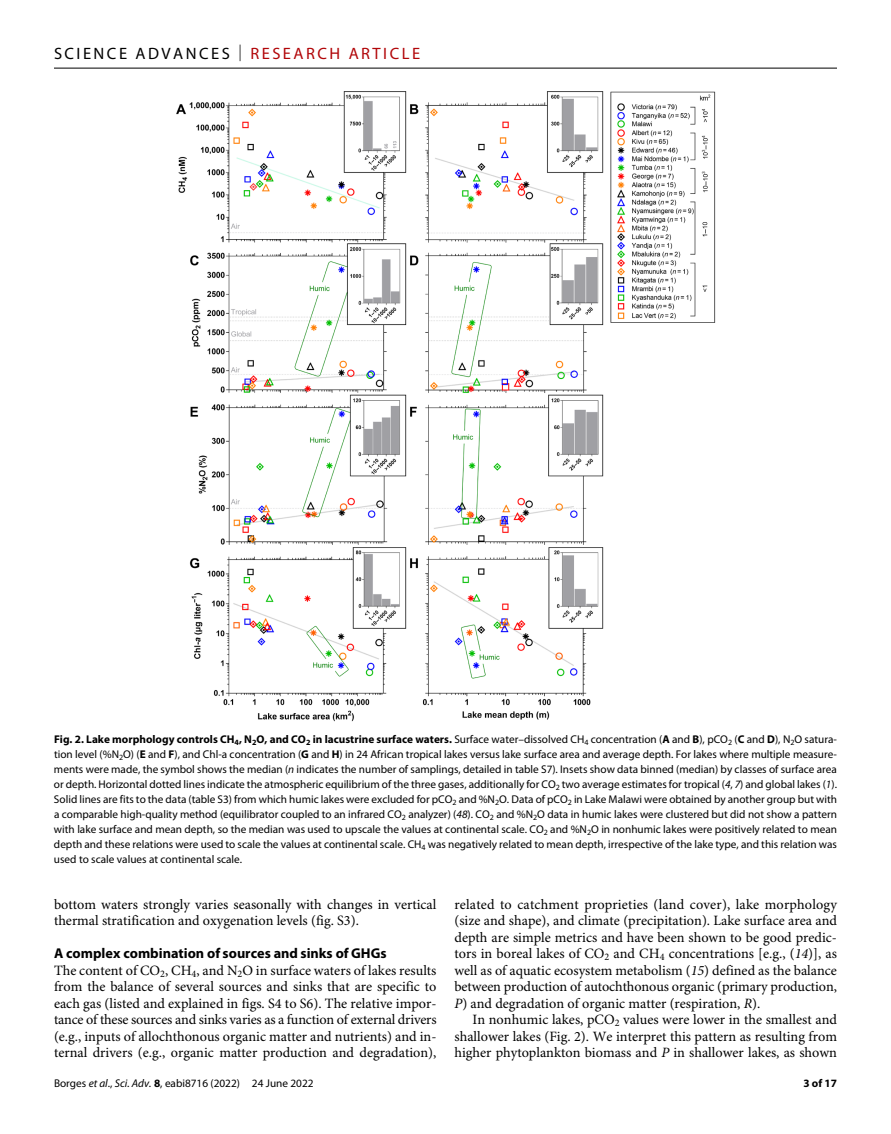
<style>
.page{position:relative;width:891px;height:1134px;background:#fff}
.page>*{position:absolute;margin:0;border:0;box-sizing:border-box;transform-origin:0 0}
.t1{font:16.5px "Myriad Pro";letter-spacing:.15em;color:#000}
.t2{font:14.25px/16.5px "Minion Pro";color:#000;text-align:justify}
.t3{font:700 14.25px "Myriad Pro";color:#000}
.t4{font:11.25px/15px "Myriad Pro";color:#000;text-align:justify}
.t5{font:700 11.25px "Myriad Pro";color:#000}
.s1{font-weight:300}
.s2{color:#b10508}
.s3{font-weight:700}
.s4{font-style:italic}
</style>
<div class="page">
<hr style="left:54px;top:68px;width:783px;height:1px;background:#000">
<img style="left:176px;top:91px;width:540px;height:631px">
<h1 class="t1" style="left:54px;top:40px;width:368px">SCIENCE ADVANCES <span class="s1">|</span> <span class="s2">RESEARCH ARTICLE</span></h1>
<p class="t4" style="left:54px;top:732px;width:785px"><span class="s3">Fig. 2. Lake morphology controls CH</span><sub>4</sub><span class="s3">, N</span><sub>2</sub><span class="s3">O, and CO</span><sub>2</sub> <span class="s3">in lacustrine surface waters.</span> Surface water–dissolved CH<sub>4</sub> concentration (<span class="s3">A</span> and <span class="s3">B</span>), pCO<sub>2</sub> (<span class="s3">C</span> and <span class="s3">D</span>), N<sub>2</sub>O satura&shy;tion level (%N<sub>2</sub>O) (<span class="s3">E</span> and <span class="s3">F</span>), and Chl-a concentration (<span class="s3">G</span> and <span class="s3">H</span>) in 24 African tropical lakes versus lake surface area and average depth. For lakes where multiple measure&shy;ments were made, the symbol shows the median (<span class="s4">n</span> indicates the number of samplings, detailed in table S7). Insets show data binned (median) by classes of surface area or depth. Horizontal dotted lines indicate the atmospheric equilibrium of the three gases, additionally for CO<sub>2</sub> two average estimates for tropical (<span class="s4">4</span>, <span class="s4">7</span>) and global lakes (<span class="s4">1</span>).<br>Solid lines are fits to the data (table S3) from which humic lakes were excluded for pCO<sub>2</sub> and %N<sub>2</sub>O. Data of pCO<sub>2</sub> in Lake Malawi were obtained by another group but with a comparable high-quality method (equilibrator coupled to an infrared CO<sub>2</sub> analyzer) (<span class="s4">48</span>). CO<sub>2</sub> and %N<sub>2</sub>O data in humic lakes were clustered but did not show a pattern with lake surface and mean depth, so the median was used to upscale the values at continental scale. CO<sub>2</sub> and %N<sub>2</sub>O in nonhumic lakes were positively related to mean depth and these relations were used to scale the values at continental scale. CH<sub>4</sub> was negatively related to mean depth, irrespective of the lake type, and this relation was used to scale values at continental scale.</p>
<p class="t2" style="left:54px;top:897px;width:384px">bottom waters strongly varies seasonally with changes in vertical thermal stratification and oxygenation levels (fig. S3).</p>
<p class="t3" style="left:54px;top:942px;width:334px">A complex combination of sources and sinks of GHGs</p>
<p class="t2" style="left:54px;top:963px;width:384px">The content of CO<sub>2</sub>, CH<sub>4</sub>, and N<sub>2</sub>O in surface waters of lakes results from the balance of several sources and sinks that are specific to each gas (listed and explained in figs. S4 to S6). The relative impor&shy;tance of these sources and sinks varies as a function of external drivers (e.g., inputs of allochthonous organic matter and nutrients) and in&shy;ternal drivers (e.g., organic matter production and degradation),</p>
<p class="t4" style="left:54px;top:1076px;width:261px">Borges <span class="s4">et al</span>., <span class="s4">Sci. Adv.</span> <span class="s3">8</span>, eabi8716 (2022) 24 June 2022</p>
<p class="t2" style="left:454px;top:897px;width:384px">related to catchment proprieties (land cover), lake morphology (size and shape), and climate (precipitation). Lake surface area and depth are simple metrics and have been shown to be good predic&shy;tors in boreal lakes of CO<sub>2</sub> and CH<sub>4</sub> concentrations [e.g., (<span class="s4">14</span>)], as well as of aquatic ecosystem metabolism (<span class="s4">15</span>) defined as the balance between production of autochthonous organic (primary production, <span class="s4">P</span>) and degradation of organic matter (respiration, <span class="s4">R</span>).</p>
<p class="t2" style="left:455px;top:1013px;width:384px;text-indent:18px">In nonhumic lakes, pCO<sub>2</sub> values were lower in the smallest and shallower lakes (Fig. 2). We interpret this pattern as resulting from higher phytoplankton biomass and <span class="s4">P</span> in shallower lakes, as shown</p>
<p class="t5" style="left:803px;top:1074px;width:35px">3 of 17</p>
</div>
